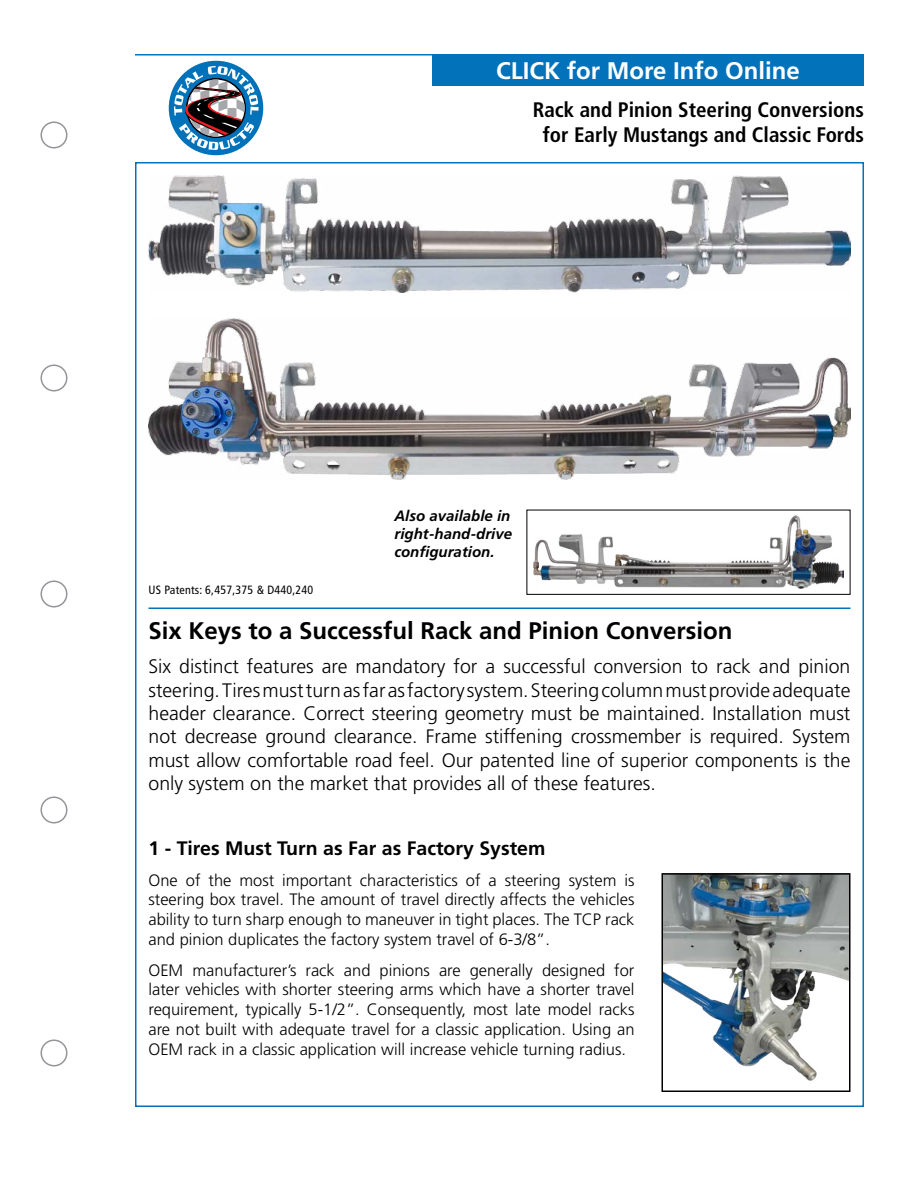
<style>
.page{position:relative;width:918px;height:1188px;background:#fff}
.page>*{position:absolute;margin:0;border:0;box-sizing:border-box;transform-origin:0 0}
.t1{font:700 24px "Frutiger LT Std";color:#000}
.t2{font:700 24px "Frutiger LT Std";color:#fff}
.t3{font:700 condensed 21px/25.2px "Frutiger LT Std";color:#000;text-align:center}
.t4{font:300 19.5px/23.4px "Frutiger LT Std";color:#000;text-align:justify}
.t5{font:700 19.5px "Frutiger LT Std";color:#000}
.t6{font:300 16.5px/19.8px "Frutiger LT Std";color:#000;text-align:justify}
.t7{font:italic 700 15px/18px "Frutiger LT Std";color:#000;text-align:justify}
.t8{font:condensed 12px "Frutiger LT Std";letter-spacing:.02em;color:#000}
</style>
<div class="page">
<div style="left:40px;top:1039px;width:28px;height:27px;border:2px solid #939598;border-radius:50%"></div>
<div style="left:40px;top:364px;width:28px;height:27px;border:2px solid #939598;border-radius:50%"></div>
<div style="left:40px;top:580px;width:28px;height:27px;border:2px solid #939598;border-radius:50%"></div>
<div style="left:40px;top:796px;width:28px;height:27px;border:2px solid #939598;border-radius:50%"></div>
<div style="left:40px;top:121px;width:28px;height:27px;border:2px solid #939598;border-radius:50%"></div>
<div style="left:169px;top:61px;width:94px;height:94px;background:#0072ba;border-radius:50%"></div>
<svg style="left:174px;top:66px;width:85px;height:84px"></svg>
<hr style="left:135px;top:54px;width:729px;height:2px;background:#0272ba">
<hr style="left:148px;top:608px;width:702px;height:1px;background:#0272ba">
<img style="left:148px;top:176px;width:702px;height:116px">
<img style="left:148px;top:319px;width:702px;height:160px">
<img style="left:665px;top:876px;width:182px;height:205px">
<div style="left:662px;top:873px;width:188px;height:219px;border:2px solid #000"></div>
<img style="left:534px;top:516px;width:309px;height:73px">
<div style="left:527px;top:510px;width:323px;height:85px;border:1px solid #000"></div>
<div style="left:432px;top:54px;width:432px;height:32px;background:#0272ba"></div>
<h1 class="t2" style="left:496px;top:56px;width:305px">CLICK for More Info Online</h1>
<p class="t3" style="left:533px;top:97px;width:333px">Rack and Pinion Steering Conversions for Early Mustangs and Classic Fords</p>
<p class="t7" style="left:394px;top:507px;width:119px">Also available in right-hand-drive configuration.</p>
<p class="t8" style="left:148px;top:583px;width:166px">US Patents: 6,457,375 &amp; D440,240</p>
<h1 class="t1" style="left:148px;top:617px;width:586px">Six Keys to a Successful Rack and Pinion Conversion</h1>
<p class="t4" style="left:148px;top:655px;width:704px">Six distinct features are mandatory for a successful conversion to rack and pinion steering. Tires must turn as far as factory system. Steering column must provide adequate header clearance. Correct steering geometry must be maintained. Installation must not decrease ground clearance. Frame stiffening crossmember is required. System must allow comfortable road feel. Our patented line of superior components is the only system on the market that provides all of these features.</p>
<p class="t5" style="left:148px;top:837px;width:398px">1 - Tires Must Turn as Far as Factory System</p>
<p class="t6" style="left:148px;top:870px;width:488px">One of the most important characteristics of a steering system is steering box travel. The amount of travel directly affects the vehicles ability to turn sharp enough to maneuver in tight places. The TCP rack and pinion duplicates the factory system travel of 6-3/8”.</p>
<p class="t6" style="left:148px;top:960px;width:488px">OEM manufacturer’s rack and pinions are generally designed for later vehicles with shorter steering arms which have a shorter travel requirement, typically 5-1/2”. Consequently, most late model racks are not built with adequate travel for a classic application. Using an OEM rack in a classic application will increase vehicle turning radius.</p>
</div>
